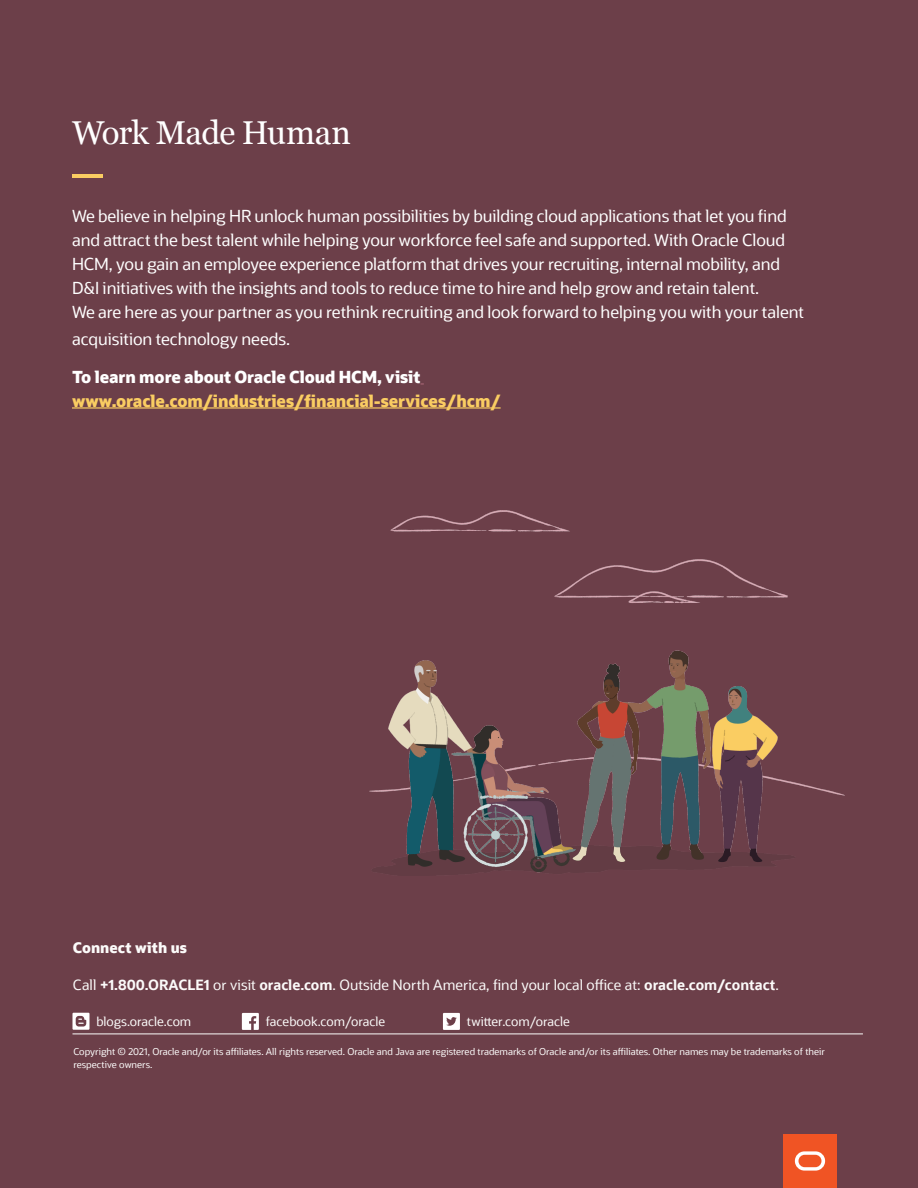
<style>
.page{position:relative;width:918px;height:1188px;background:#6c3f49}
.page>*{position:absolute;margin:0;border:0;box-sizing:border-box;transform-origin:0 0}
.Page_title{font:33px "Georgia";letter-spacing:-.025em;color:#fff}
.t1{font:16.5px/24px "Oracle Sans";letter-spacing:-.005em;color:#fff}
.t2{font:800 16.5px/24px "Oracle Sans";letter-spacing:-.005em;color:#facd62}
.DS_Subhead{font:800 14.55px "Oracle Sans";color:#fcfbfa}
.DS_Body_copy_Two_col{font:14.1px "Oracle Sans";color:#fcfbfa}
.DS_Body_copy_Two_col-2{font:12.6px "Oracle Sans";color:#fcfbfa}
.DS_Footer_Text{font:9.45px/12.6px "Oracle Sans";color:#fcfbfa}
.s1{color:#fff}
.s2{font-weight:700}
</style>
<div class="page">
<hr style="left:72px;top:1034px;width:791px;height:1px;background:#fcfbfa">
<svg style="left:72px;top:1013px;width:18px;height:17px"></svg>
<svg style="left:242px;top:1013px;width:17px;height:17px"></svg>
<svg style="left:443px;top:1013px;width:17px;height:17px"></svg>
<hr style="left:72px;top:407px;width:429px;height:2px;background:#facd62">
<img style="left:370px;top:511px;width:474px;height:362px">
<hr style="left:72px;top:175px;width:30px;height:3px;background:#facd62">
<div style="left:783px;top:1134px;width:54px;height:54px;background:#f05424"></div>
<svg style="left:795px;top:1151px;width:30px;height:20px"></svg>
<p class="Page_title" style="left:72px;top:109px;width:281px">Work Made Human</p>
<p class="t1" style="left:72px;top:205px;width:734px">We believe in helping HR unlock human possibilities by building cloud applications that let you find and attract the best talent while helping your workforce feel safe and supported. With Oracle Cloud HCM, you gain an employee experience platform that drives your recruiting, internal mobility, and D&amp;I initiatives with the insights and tools to reduce time to hire and help grow and retain talent.<br>We are here as your partner as you rethink recruiting and look forward to helping you with your talent</p>
<p class="t1" style="left:72px;top:328px;width:220px">acquisition technology needs.</p>
<p class="t2" style="left:72px;top:365px;width:430px"><span class="s1">To learn more about Oracle Cloud HCM, visit </span>www.oracle.com/industries/financial-services/hcm/</p>
<p class="DS_Subhead" style="left:73px;top:938px;width:116px">Connect with us</p>
<p class="DS_Body_copy_Two_col" style="left:73px;top:976px;width:708px">Call <span class="s2">+1.800.ORACLE1</span> or visit <span class="s2">oracle.com</span>. Outside North America, find your local office at: <span class="s2">oracle.com/contact</span>.</p>
<p class="DS_Body_copy_Two_col-2" style="left:96px;top:1014px;width:96px">blogs.oracle.com</p>
<p class="DS_Body_copy_Two_col-2" style="left:266px;top:1014px;width:121px">facebook.com/oracle</p>
<p class="DS_Body_copy_Two_col-2" style="left:467px;top:1014px;width:104px">twitter.com/oracle</p>
<p class="DS_Footer_Text" style="left:73px;top:1045px;width:753px">Copyright © 2021, Oracle and/or its affiliates. All rights reserved. Oracle and Java are registered trademarks of Oracle and/or its affiliates. Other names may be trademarks of their respective owners.</p>
</div>
